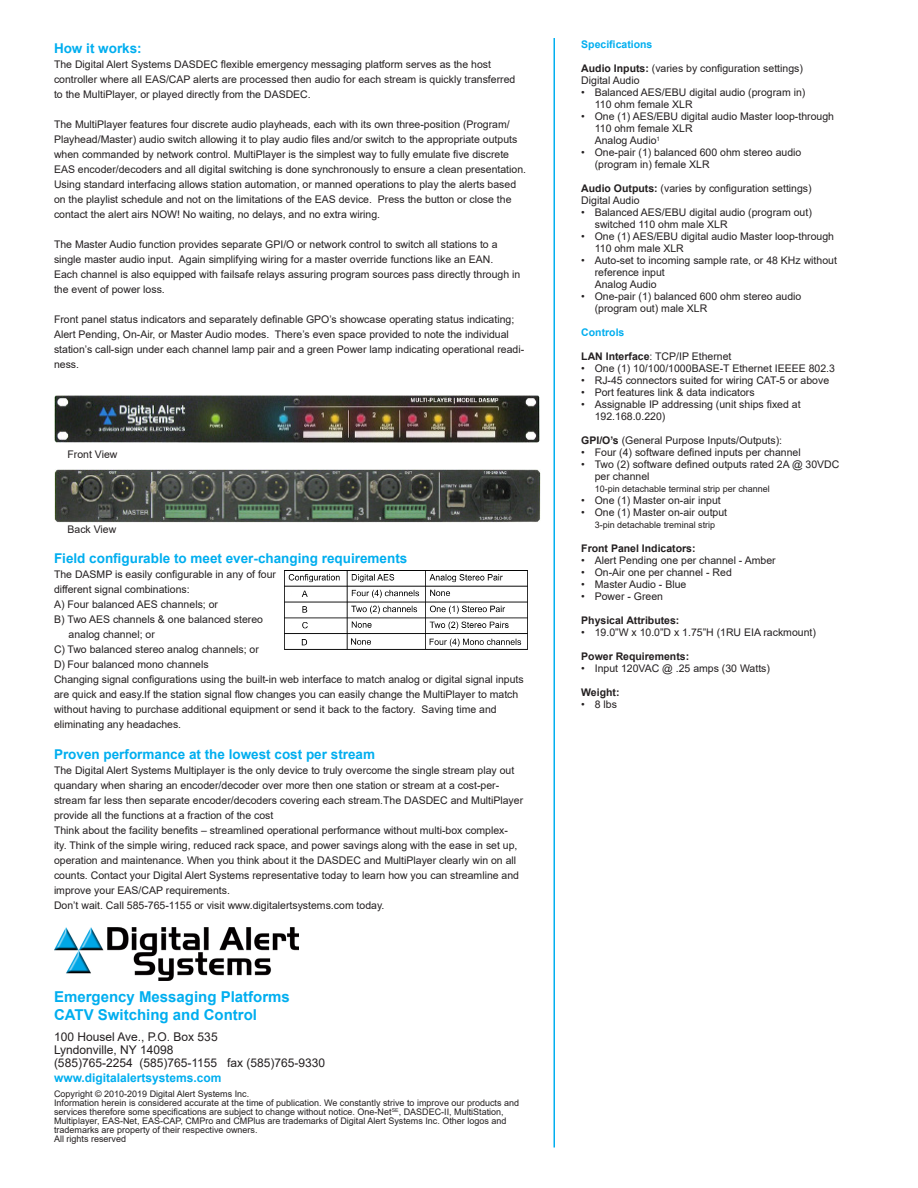
<style>
.page{position:relative;width:918px;height:1188px;background:#fff}
.page>*{position:absolute;margin:0;border:0;box-sizing:border-box;transform-origin:0 0}
.t1{font:700 15px/18px "Arial";color:#00aeef}
.heading_2{font:700 13.5px "Arial";color:#00aeef}
.t2{font:12px/12.8px "Arial";color:#231f20}
.t3{font:700 12px "Arial";color:#00aeef}
.heading_2-2{font:10.5px/15px "Arial";color:#231f20}
.t4{font:700 10.5px "Arial";color:#231f20}
.t5{font:700 10.5px "Arial";color:#00aeef}
.t6{font:9px/9px "Arial";color:#231f20}
.s1{font-weight:700}
</style>
<div class="page">
<hr style="left:554px;top:38px;width:1px;height:1110px;background:#00aeef">
<img style="left:54px;top:395px;width:486px;height:47px">
<img style="left:284px;top:571px;width:243px;height:79px">
<img style="left:55px;top:470px;width:486px;height:52px">
<img style="left:55px;top:927px;width:243px;height:54px">
<p class="heading_2" style="left:54px;top:39px;width:89px">How it works:</p>
<p class="heading_2-2" style="left:54px;top:57px;width:463px">The Digital Alert Systems DASDEC flexible emergency messaging platform serves as the host controller where all EAS/CAP alerts are processed then audio for each stream is quickly transferred to the MultiPlayer, or played directly from the DASDEC.</p>
<p class="heading_2-2" style="left:54px;top:117px;width:474px">The MultiPlayer features four discrete audio playheads, each with its own three-position (Program/ Playhead/Master) audio switch allowing it to play audio files and/or switch to the appropriate outputs when commanded by network control. MultiPlayer is the simplest way to fully emulate five discrete EAS encoder/decoders and all digital switching is done synchronously to ensure a clean presentation.<br>Using standard interfacing allows station automation, or manned operations to play the alerts based on the playlist schedule and not on the limitations of the EAS device. Press the button or close the contact the alert airs NOW! No waiting, no delays, and no extra wiring.</p>
<p class="heading_2-2" style="left:54px;top:237px;width:468px">The Master Audio function provides separate GPI/O or network control to switch all stations to a single master audio input. Again simplifying wiring for a master override functions like an EAN.<br>Each channel is also equipped with failsafe relays assuring program sources pass directly through in the event of power loss.</p>
<p class="heading_2-2" style="left:54px;top:312px;width:472px">Front panel status indicators and separately definable GPO’s showcase operating status indicating; Alert Pending, On-Air, or Master Audio modes. There’s even space provided to note the individual station’s call-sign under each channel lamp pair and a green Power lamp indicating operational readi&shy;ness.</p>
<p class="heading_2-2" style="left:68px;top:447px;width:51px">Front View</p>
<p class="heading_2-2" style="left:68px;top:522px;width:50px">Back View</p>
<p class="heading_2" style="left:54px;top:549px;width:355px">Field configurable to meet ever-changing requirements</p>
<p class="heading_2-2" style="left:54px;top:567px;width:224px">The DASMP is easily configurable in any of four</p>
<p class="heading_2-2" style="left:54px;top:582px;width:137px">different signal combinations:</p>
<p class="heading_2-2" style="left:54px;top:597px;width:166px">A) Four balanced AES channels; or</p>
<p class="heading_2-2" style="left:54px;top:612px;width:211px">B) Two AES channels &amp; one balanced stereo</p>
<p class="heading_2-2" style="left:69px;top:627px;width:88px">analog channel; or</p>
<p class="heading_2-2" style="left:54px;top:642px;width:206px">C) Two balanced stereo analog channels; or</p>
<p class="heading_2-2" style="left:54px;top:657px;width:156px">D) Four balanced mono channels</p>
<p class="heading_2-2" style="left:54px;top:672px;width:471px">Changing signal configurations using the built-in web interface to match analog or digital signal inputs</p>
<p class="heading_2-2" style="left:54px;top:687px;width:466px">are quick and easy.If the station signal flow changes you can easily change the MultiPlayer to match</p>
<p class="heading_2-2" style="left:54px;top:702px;width:444px">without having to purchase additional equipment or send it back to the factory. Saving time and</p>
<p class="heading_2-2" style="left:54px;top:717px;width:129px">eliminating any headaches.</p>
<p class="heading_2" style="left:54px;top:745px;width:323px">Proven performance at the lowest cost per stream</p>
<p class="heading_2-2" style="left:54px;top:763px;width:471px">The Digital Alert Systems Multiplayer is the only device to truly overcome the single stream play out quandary when sharing an encoder/decoder over more then one station or stream at a cost-per&shy;stream far less then separate encoder/decoders covering each stream.The DASDEC and MultiPlayer provide all the functions at a fraction of the cost<br>Think about the facility benefits – streamlined operational performance without multi-box complex&shy;ity. Think of the simple wiring, reduced rack space, and power savings along with the ease in set up, operation and maintenance. When you think about it the DASDEC and MultiPlayer clearly win on all counts. Contact your Digital Alert Systems representative today to learn how you can streamline and improve your EAS/CAP requirements.<br>Don’t wait. Call 585-765-1155 or visit www.digitalertsystems.com today.</p>
<p class="t1" style="left:54px;top:988px;width:237px">Emergency Messaging Platforms<br>CATV Switching and Control</p>
<p class="t2" style="left:54px;top:1031px;width:273px">100 Housel Ave., P.O. Box 535<br>Lyndonville, NY 14098<br>(585)765-2254 (585)765-1155 fax (585)765-9330</p>
<p class="t3" style="left:54px;top:1069px;width:169px">www.digitalalertsystems.com</p>
<p class="t6" style="left:54px;top:1089px;width:467px">Copyright © 2010-2019 Digital Alert Systems Inc.<br>Information herein is considered accurate at the time of publication. We constantly strive to improve our products and services therefore some specifications are subject to change without notice. One-Net<sup>SE</sup>, DASDEC-II, MultiStation, Multiplayer, EAS-Net, EAS-CAP, CMPro and CMPlus are trademarks of Digital Alert Systems Inc. Other logos and trademarks are property of their respective owners.<br>All rights reserved</p>
<p class="t5" style="left:581px;top:37px;width:73px">Specifications</p>
<p class="heading_2-2" style="left:581px;top:62px;width:223px;line-height:12px"><span class="s1">Audio Inputs:</span> (varies by configuration settings)<br>Digital Audio</p>
<p class="heading_2-2" style="left:595px;top:86px;width:212px;line-height:12px;text-indent:-14px">• Balanced AES/EBU digital audio (program in)<br>110 ohm female XLR</p>
<p class="heading_2-2" style="left:595px;top:110px;width:241px;line-height:12px;text-indent:-14px">• One (1) AES/EBU digital audio Master loop-through<br>110 ohm female XLR<br>Analog Audio<sup>1</sup></p>
<p class="heading_2-2" style="left:595px;top:146px;width:208px;line-height:12px;text-indent:-14px">• One-pair (1) balanced 600 ohm stereo audio (program in) female XLR</p>
<p class="heading_2-2" style="left:581px;top:182px;width:232px;line-height:12px"><span class="s1">Audio Outputs:</span> (varies by configuration settings)<br>Digital Audio</p>
<p class="heading_2-2" style="left:595px;top:206px;width:219px;line-height:12px;text-indent:-14px">• Balanced AES/EBU digital audio (program out) switched 110 ohm male XLR</p>
<p class="heading_2-2" style="left:595px;top:230px;width:241px;line-height:12px;text-indent:-14px">• One (1) AES/EBU digital audio Master loop-through<br>110 ohm male XLR</p>
<p class="heading_2-2" style="left:595px;top:254px;width:244px;line-height:12px;text-indent:-14px">• Auto-set to incoming sample rate, or 48 KHz without reference input<br>Analog Audio</p>
<p class="heading_2-2" style="left:595px;top:290px;width:208px;line-height:12px;text-indent:-14px">• One-pair (1) balanced 600 ohm stereo audio (program out) male XLR</p>
<p class="t5" style="left:581px;top:325px;width:45px">Controls</p>
<p class="heading_2-2" style="left:581px;top:349px;width:152px"><span class="s1">LAN Interface</span>: TCP/IP Ethernet</p>
<p class="heading_2-2" style="left:581px;top:361px;width:255px">• One (1) 10/100/1000BASE-T Ethernet IEEEE 802.3</p>
<p class="heading_2-2" style="left:581px;top:373px;width:249px">• RJ-45 connectors suited for wiring CAT-5 or above</p>
<p class="heading_2-2" style="left:581px;top:385px;width:175px">• Port features link &amp; data indicators</p>
<p class="heading_2-2" style="left:595px;top:398px;width:207px;line-height:12px;text-indent:-14px">• Assignable IP addressing (unit ships fixed at<br>192.168.0.220)</p>
<p class="heading_2-2" style="left:581px;top:433px;width:202px"><span class="s1">GPI/O’s</span> (General Purpose Inputs/Outputs):</p>
<p class="heading_2-2" style="left:581px;top:445px;width:221px">• Four (4) software defined inputs per channel</p>
<p class="heading_2-2" style="left:595px;top:458px;width:246px;line-height:12px;text-indent:-14px">• Two (2) software defined outputs rated 2A @ 30VDC per channel</p>
<p class="t6" style="left:595px;top:484px;width:177px">10-pin detachable terminal strip per channel</p>
<p class="heading_2-2" style="left:581px;top:493px;width:141px">• One (1) Master on-air input</p>
<p class="heading_2-2" style="left:581px;top:505px;width:147px">• One (1) Master on-air output</p>
<p class="t6" style="left:595px;top:520px;width:122px">3-pin detachable treminal strip</p>
<p class="t4" style="left:581px;top:541px;width:116px">Front Panel Indicators:</p>
<p class="heading_2-2" style="left:581px;top:553px;width:196px">• Alert Pending one per channel - Amber</p>
<p class="heading_2-2" style="left:581px;top:565px;width:152px">• On-Air one per channel - Red</p>
<p class="heading_2-2" style="left:581px;top:577px;width:107px">• Master Audio - Blue</p>
<p class="heading_2-2" style="left:581px;top:589px;width:83px">• Power - Green</p>
<p class="t4" style="left:581px;top:613px;width:100px">Physical Attributes:</p>
<p class="heading_2-2" style="left:581px;top:625px;width:236px">• 19.0”W x 10.0”D x 1.75”H (1RU EIA rackmount)</p>
<p class="t4" style="left:581px;top:649px;width:109px">Power Requirements:</p>
<p class="heading_2-2" style="left:581px;top:661px;width:190px">• Input 120VAC @ .25 amps (30 Watts)</p>
<p class="t4" style="left:581px;top:685px;width:40px">Weight:</p>
<p class="heading_2-2" style="left:581px;top:697px;width:37px">• 8 lbs</p>
</div>
